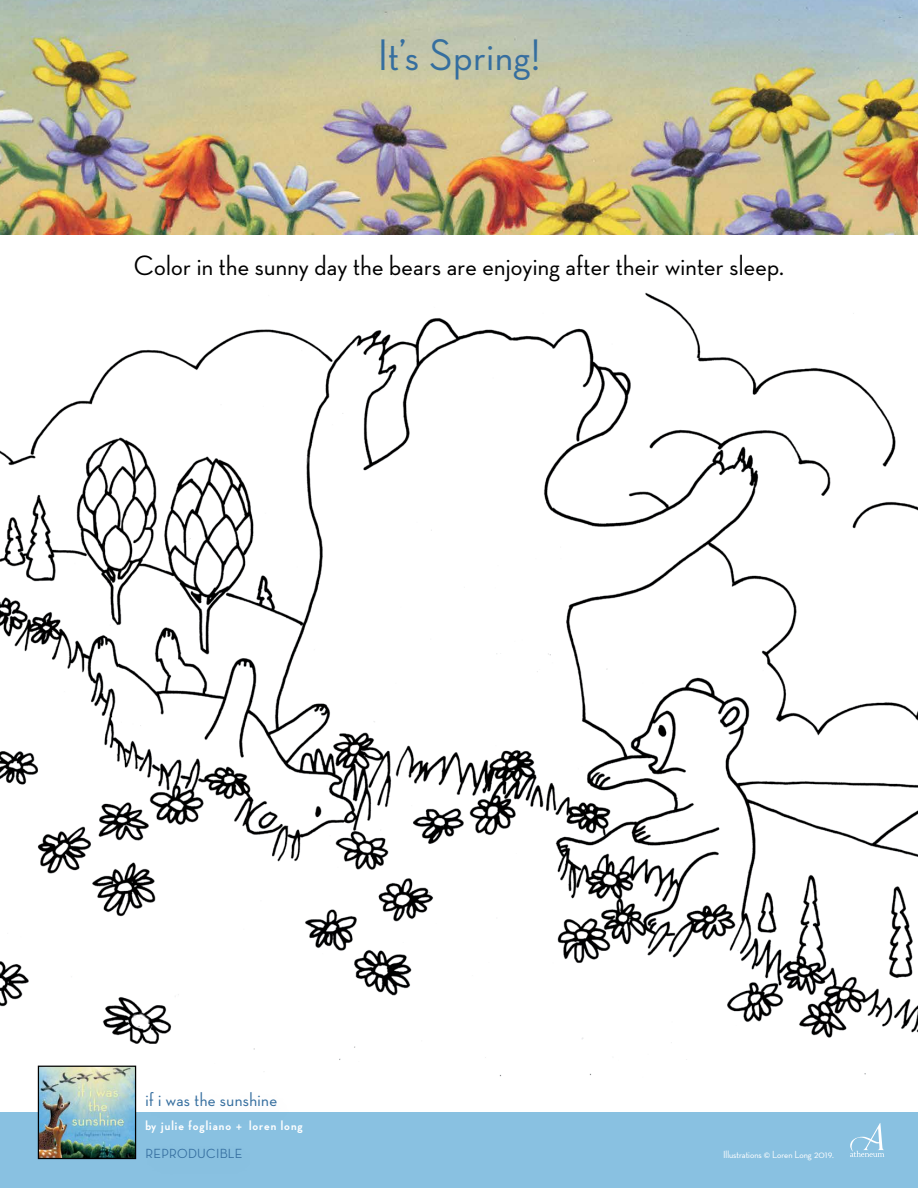
<style>
.page{position:relative;width:918px;height:1188px;background:#fff}
.page>*{position:absolute;margin:0;border:0;box-sizing:border-box;transform-origin:0 0}
.t1{font:500 45px "Neutraface Display";letter-spacing:.02em;color:#356e9f}
.t2{font:500 28.5px "Neutraface Display";letter-spacing:.01em;color:#000}
.t3{font:500 19.5px "Neutraface Display";letter-spacing:.02em;color:#356e9f}
.t4{font:700 13.5px "Neutraface Display";letter-spacing:.075em;color:#fff}
.t5{font:500 13.5px "Neutraface Display";letter-spacing:.02em;color:#356e9f}
.t6{font:500 10.5px "Neutraface Display";color:#fff}
.s1{font-weight:500;font-size:19.5px}
</style>
<div class="page">
<img style="left:0;top:0;width:918px;height:234px">
<div style="left:0;top:1112px;width:918px;height:76px;background:#89c1e1"></div>
<div style="left:134px;top:1082px;width:168px;height:51px;background:#2d76af;opacity:.1"></div>
<div style="left:368px;top:26px;width:196px;height:80px;background:#2d76af;opacity:.1"></div>
<svg style="left:850px;top:1123px;width:34px;height:34px"></svg>
<img style="left:0;top:292px;width:918px;height:785px">
<img style="left:40px;top:1068px;width:94px;height:89px">
<div style="left:38px;top:1066px;width:98px;height:93px;border:1px solid #000"></div>
<h1 class="t1" style="left:377px;top:30px;width:165px">It’s Spring!</h1>
<p class="t2" style="left:134px;top:249px;width:652px">Color in the sunny day the bears are enjoying after their winter sleep.</p>
<p class="t3" style="left:146px;top:1089px;width:133px">if i was the sunshine</p>
<p class="t4" style="left:146px;top:1118px;width:159px">by julie fogliano <span class="s1">+</span> loren long</p>
<p class="t5" style="left:146px;top:1146px;width:98px">REPRODUCIBLE</p>
<p class="t6" style="left:723px;top:1149px;width:112px">Illustrations © Loren Long 2019.</p>
</div>
